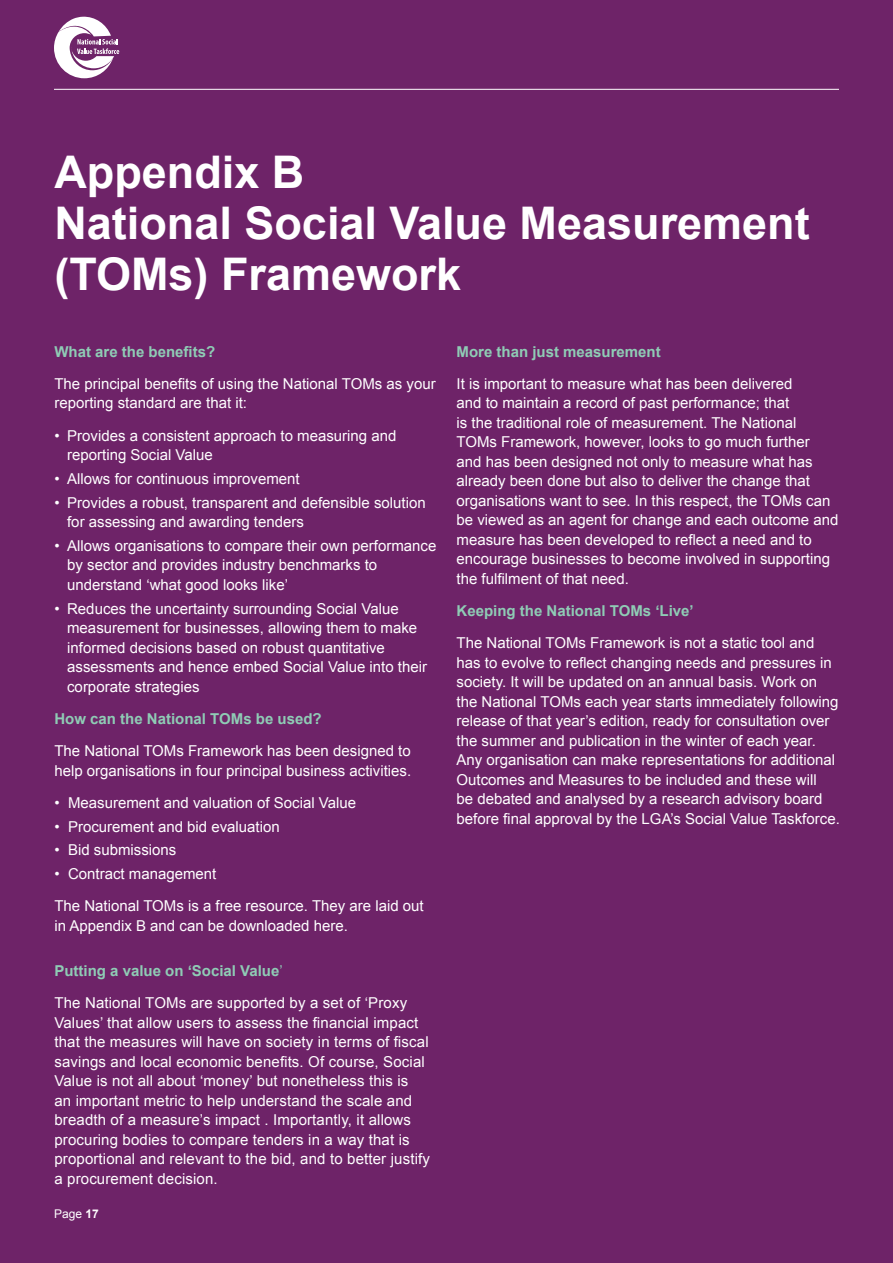
<style>
.page{position:relative;width:893px;height:1263px;background:#6e2368}
.page>*{position:absolute;margin:0;border:0;box-sizing:border-box;transform-origin:0 0}
.t1{font:700 45px/51px "Arial";color:#fff}
.t2{font:15px/19.5px "Arial";color:#fff}
.t3{font:700 15px "Arial";color:#8fccb5}
.t4{font:12px "Arial";color:#fff}
.s1{font-weight:700;color:#8fccb5}
.s2{color:#8fccb5}
.s3{font-weight:700}
</style>
<div class="page">
<svg style="left:54px;top:16px;width:65px;height:62px"></svg>
<hr style="left:54px;top:89px;width:785px;height:1px;background:#fff">
<h1 class="t1" style="left:54px;top:148px;width:757px">Appendix B<br>National Social Value Measurement (TOMs) Framework</h1>
<p class="t3" style="left:54px;top:341px;width:162px">What are the benefits?</p>
<p class="t2" style="left:54px;top:374px;width:383px">The principal benefits of using the National TOMs as your reporting standard are that it:</p>
<p class="t2" style="left:67px;top:426px;width:331px;text-indent:-13px">• Provides a consistent approach to measuring and reporting Social Value</p>
<p class="t2" style="left:54px;top:469px;width:247px">• Allows for continuous improvement</p>
<p class="t2" style="left:67px;top:493px;width:360px;text-indent:-13px">• Provides a robust, transparent and defensible solution for assessing and awarding tenders</p>
<p class="t2" style="left:67px;top:536px;width:371px;text-indent:-13px">• Allows organisations to compare their own performance by sector and provides industry benchmarks to understand ‘what good looks like’</p>
<p class="t2" style="left:67px;top:599px;width:361px;text-indent:-13px">• Reduces the uncertainty surrounding Social Value measurement for businesses, allowing them to make informed decisions based on robust quantitative assessments and hence embed Social Value into their corporate strategies</p>
<p class="t3" style="left:54px;top:709px;width:269px">How can the National TOMs be used?</p>
<p class="t2" style="left:54px;top:741px;width:358px">The National TOMs Framework has been designed to help organisations in four principal business activities.</p>
<p class="t2" style="left:54px;top:793px;width:303px">• Measurement and valuation of Social Value</p>
<p class="t2" style="left:54px;top:817px;width:227px">• Procurement and bid evaluation</p>
<p class="t2" style="left:54px;top:840px;width:123px">• Bid submissions</p>
<p class="t2" style="left:54px;top:858px;width:371px;line-height:32.2px">• Contract management<br>The National TOMs is a free resource. They are laid out</p>
<p class="t2" style="left:54px;top:916px;width:295px">in Appendix B and can be downloaded here.</p>
<p class="t2" style="left:54px;top:955px;width:354px;line-height:32.2px"><span class="s1">Putting a value on ‘Social Value</span><span class="s2">’<br></span>The National TOMs are supported by a set of ‘Proxy</p>
<p class="t2" style="left:54px;top:1013px;width:377px">Values’ that allow users to assess the financial impact that the measures will have on society in terms of fiscal savings and local economic benefits. Of course, Social Value is not all about ‘money’ but nonetheless this is<br>an important metric to help understand the scale and breadth of a measure’s impact . Importantly, it allows procuring bodies to compare tenders in a way that is proportional and relevant to the bid, and to better justify a procurement decision.</p>
<p class="t4" style="left:54px;top:1205px;width:46px">Page <span class="s3">17</span></p>
<p class="t3" style="left:456px;top:341px;width:206px">More than just measurement</p>
<p class="t2" style="left:456px;top:374px;width:383px">It is important to measure what has been delivered<br>and to maintain a record of past performance; that<br>is the traditional role of measurement. The National TOMs Framework, however, looks to go much further and has been designed not only to measure what has already been done but also to deliver the change that organisations want to see. In this respect, the TOMs can be viewed as an agent for change and each outcome and measure has been developed to reflect a need and to encourage businesses to become involved in supporting the fulfilment of that need.</p>
<p class="t3" style="left:456px;top:601px;width:239px">Keeping the National TOMs ‘Live’</p>
<p class="t2" style="left:456px;top:633px;width:385px">The National TOMs Framework is not a static tool and has to evolve to reflect changing needs and pressures in society. It will be updated on an annual basis. Work on the National TOMs each year starts immediately following release of that year’s edition, ready for consultation over the summer and publication in the winter of each year.<br>Any organisation can make representations for additional Outcomes and Measures to be included and these will<br>be debated and analysed by a research advisory board before final approval by the LGA’s Social Value Taskforce.</p>
</div>
